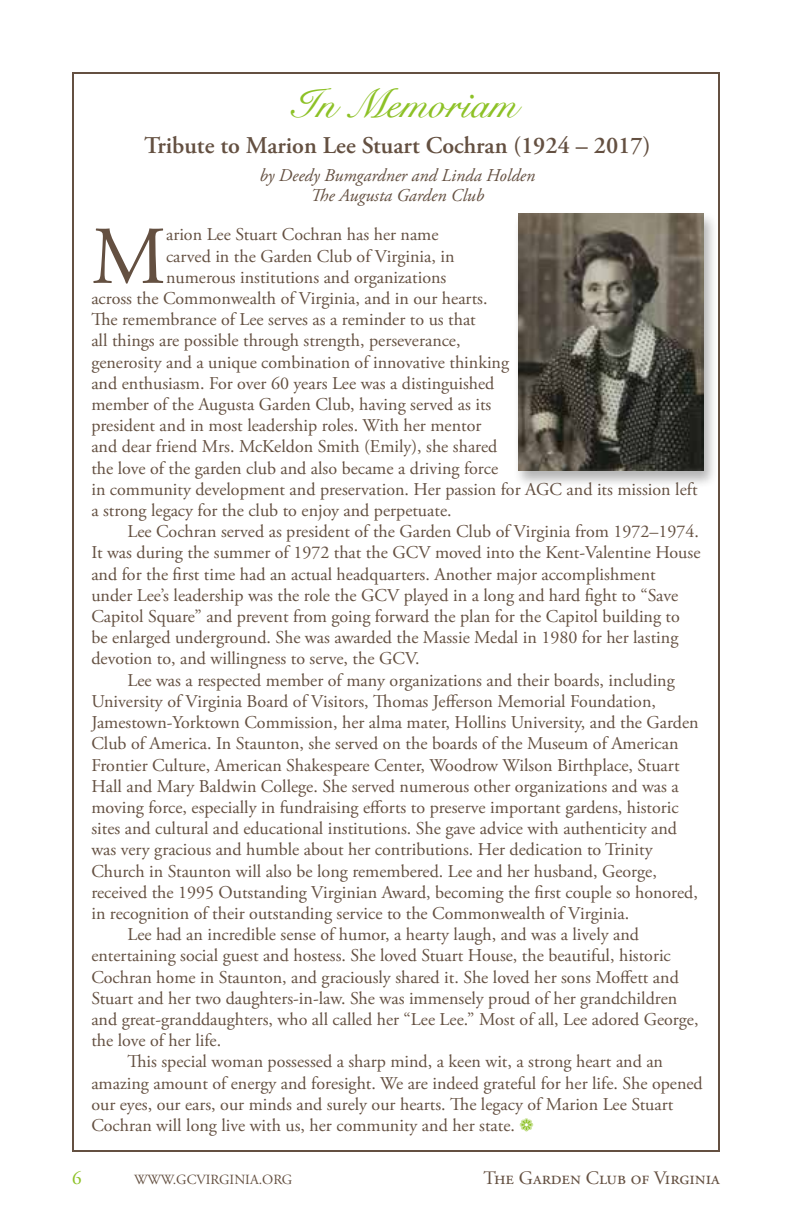
<style>
.page{position:relative;width:792px;height:1224px;background:#fff}
.page>*{position:absolute;margin:0;border:0;box-sizing:border-box;transform-origin:0 0}
.t1{font:82px "Adobe Garamond Pro";color:#645041}
.t2{font:italic 42px "Signet Roundhand";color:#8dc126}
.t3{font:600 24px "Adobe Garamond Pro";color:#645041}
.t4{font:19px "Adobe Garamond Pro";color:#645041}
.t5{font:19px "Adobe Garamond Pro";color:#8dc126}
.t6{font:18px "Adobe Garamond Pro";color:#645041}
.t7{font:18px "Adobe Garamond Pro";letter-spacing:-.08em;color:#645041}
.t8{font:italic 18px/19.8px "Adobe Garamond Pro";color:#645041;text-align:center}
.t9{font:14px "Adobe Garamond Pro";color:#645041}
.s1{color:#8dc126}
</style>
<div class="page">
<div style="left:513px;top:211px;width:205px;height:278px;background:#000;opacity:.3"></div>
<img style="left:518px;top:213px;width:185px;height:258px">
<h2 class="t2" style="left:285px;top:80px;width:226px">In Memoriam</h2>
<h3 class="t3" style="left:144px;top:131px;width:508px">Tribute to Marion Lee Stuart Cochran (1924 – 2017)</h3>
<p class="t8" style="left:260px;top:166px;width:277px">by Deedy Bumgardner and Linda Holden<br>The Augusta Garden Club</p>
<h1 class="t1" style="left:91px;top:208px;width:76px">M</h1>
<p class="t6" style="left:166px;top:224px;width:274px">arion Lee Stuart Cochran has her name</p>
<p class="t6" style="left:166px;top:245px;width:290px">carved in the Garden Club of Virginia, in</p>
<p class="t6" style="left:166px;top:266px;width:282px">numerous institutions and organizations</p>
<p class="t6" style="left:91px;top:288px;width:398px">across the Commonwealth of Virginia, and in our hearts.</p>
<p class="t6" style="left:91px;top:309px;width:386px">The remembrance of Lee serves as a reminder to us that</p>
<p class="t6" style="left:91px;top:330px;width:371px">all things are possible through strength, perseverance,</p>
<p class="t6" style="left:91px;top:351px;width:419px">generosity and a unique combination of innovative thinking</p>
<p class="t6" style="left:91px;top:372px;width:405px">and enthusiasm. For over 60 years Lee was a distinguished</p>
<p class="t6" style="left:91px;top:394px;width:402px">member of the Augusta Garden Club, having served as its</p>
<p class="t6" style="left:91px;top:415px;width:392px">president and in most leadership roles. With her mentor</p>
<p class="t6" style="left:91px;top:436px;width:408px">and dear friend Mrs. McKeldon Smith (Emily), she shared</p>
<p class="t6" style="left:91px;top:457px;width:408px">the love of the garden club and also became a driving force</p>
<p class="t6" style="left:91px;top:478px;width:608px">in community development and preservation. Her passion for AGC and its mission left</p>
<p class="t6" style="left:91px;top:500px;width:362px">a strong legacy for the club to enjoy and perpetuate.</p>
<p class="t6" style="left:127px;top:521px;width:573px">Lee Cochran served as president of the Garden Club of Virginia from 1972–1974.</p>
<p class="t6" style="left:91px;top:542px;width:611px">It was during the summer of 1972 that the GCV moved into the Kent-Valentine House</p>
<p class="t6" style="left:91px;top:563px;width:566px">and for the first time had an actual headquarters. Another major accomplishment</p>
<p class="t6" style="left:91px;top:584px;width:588px">under Lee’s leadership was the role the GCV played in a long and hard fight to “Save</p>
<p class="t6" style="left:91px;top:606px;width:590px">Capitol Square” and prevent from going forward the plan for the Capitol building to</p>
<p class="t6" style="left:91px;top:627px;width:589px">be enlarged underground. She was awarded the Massie Medal in 1980 for her lasting</p>
<p class="t6" style="left:91px;top:648px;width:330px">devotion to, and willingness to serve, the GCV.</p>
<p class="t6" style="left:127px;top:669px;width:549px">Lee was a respected member of many organizations and their boards, including</p>
<p class="t6" style="left:91px;top:690px;width:566px">University of Virginia Board of Visitors, Thomas Jefferson Memorial Foundation,</p>
<p class="t6" style="left:91px;top:712px;width:609px">Jamestown-Yorktown Commission, her alma mater, Hollins University, and the Garden</p>
<p class="t6" style="left:91px;top:733px;width:589px">Club of America. In Staunton, she served on the boards of the Museum of American</p>
<p class="t6" style="left:91px;top:754px;width:590px">Frontier Culture, American Shakespeare Center, Woodrow Wilson Birthplace, Stuart</p>
<p class="t6" style="left:91px;top:775px;width:589px">Hall and Mary Baldwin College. She served numerous other organizations and was a</p>
<p class="t6" style="left:91px;top:796px;width:589px">moving force, especially in fundraising efforts to preserve important gardens, historic</p>
<p class="t6" style="left:91px;top:818px;width:587px">sites and cultural and educational institutions. She gave advice with authenticity and</p>
<p class="t6" style="left:91px;top:839px;width:563px">was very gracious and humble about her contributions. Her dedication to Trinity</p>
<p class="t6" style="left:91px;top:860px;width:567px">Church in Staunton will also be long remembered. Lee and her husband, George,</p>
<p class="t6" style="left:91px;top:881px;width:608px">received the 1995 Outstanding Virginian Award, becoming the first couple so honored,</p>
<p class="t6" style="left:91px;top:902px;width:539px">in recognition of their outstanding service to the Commonwealth of Virginia.</p>
<p class="t6" style="left:127px;top:924px;width:513px">Lee had an incredible sense of humor, a hearty laugh, and was a lively and</p>
<p class="t6" style="left:91px;top:945px;width:581px">entertaining social guest and hostess. She loved Stuart House, the beautiful, historic</p>
<p class="t6" style="left:91px;top:966px;width:589px">Cochran home in Staunton, and graciously shared it. She loved her sons Moffett and</p>
<p class="t6" style="left:91px;top:987px;width:587px">Stuart and her two daughters-in-law. She was immensely proud of her grandchildren</p>
<p class="t6" style="left:91px;top:1008px;width:609px">and great-granddaughters, who all called her “Lee Lee.” Most of all, Lee adored George,</p>
<p class="t6" style="left:91px;top:1030px;width:131px">the love of her life.</p>
<p class="t6" style="left:127px;top:1051px;width:537px">This special woman possessed a sharp mind, a keen wit, a strong heart and an</p>
<p class="t7" style="left:91px;top:1072px;width:613px">amazing amount of energy and foresight. We are indeed grateful for her life. She opened</p>
<p class="t6" style="left:91px;top:1093px;width:584px">our eyes, our ears, our minds and surely our hearts. The legacy of Marion Lee Stuart</p>
<p class="t6" style="left:91px;top:1114px;width:444px">Cochran will long live with us, her community and her state. <span class="s1">❁</span></p>
<p class="t5" style="left:72px;top:1166px;width:11px">6</p>
<p class="t9" style="left:134px;top:1171px;width:160px">WWW.GCVIRGINIA.ORG</p>
<p class="t4" style="left:484px;top:1166px;width:238px">The Garden Club of Virginia</p>
</div>
